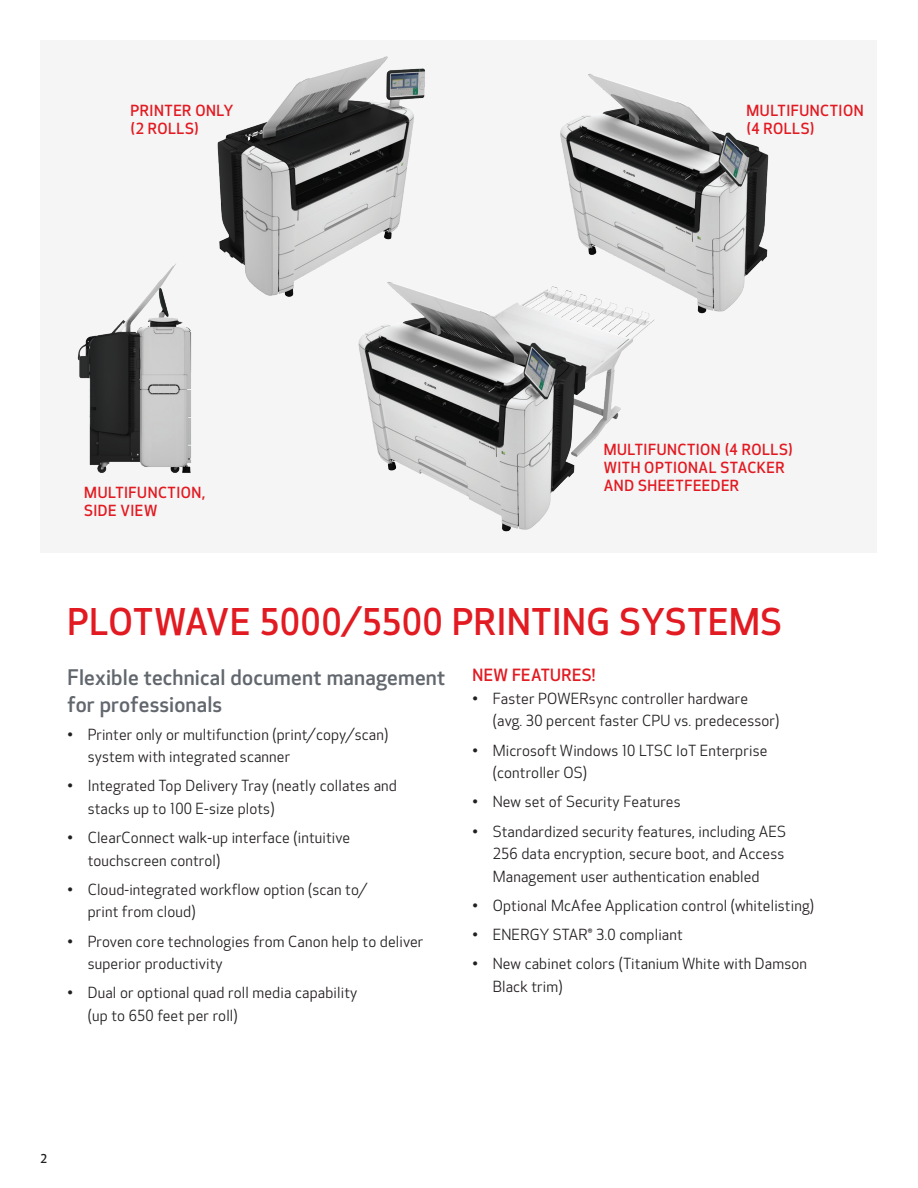
<style>
.page{position:relative;width:918px;height:1188px;background:#fff}
.page>*{position:absolute;margin:0;border:0;box-sizing:border-box;transform-origin:0 0}
.t1{font:500 36px "Optic Sans 301";letter-spacing:.015em;color:#e21a21}
.t2{font:500 21px/27px "Optic Sans 301";letter-spacing:.01em;color:#62676e}
.t3{font:500 16.5px "Optic Sans 301";letter-spacing:.025em;color:#e21a21}
.t4{font:15px/22.5px "Optic Sans 201";letter-spacing:.01em;color:#231f20}
.t5{font:500 15px/18px "Optic Sans 301";letter-spacing:.035em;color:#e21a21}
.t6{font:500 12px "Optic Sans 301";color:#231f20}
</style>
<div class="page">
<div style="left:40px;top:40px;width:838px;height:514px;background:#f5f5f6"></div>
<img style="left:358px;top:298px;width:285px;height:234px">
<img style="left:77px;top:263px;width:115px;height:210px">
<img style="left:217px;top:56px;width:222px;height:264px">
<img style="left:531px;top:74px;width:238px;height:256px">
<p class="t5" style="left:131px;top:102px;width:104px">PRINTER ONLY (2 ROLLS)</p>
<p class="t5" style="left:747px;top:102px;width:119px">MULTIFUNCTION (4 ROLLS)</p>
<p class="t5" style="left:84px;top:484px;width:123px">MULTIFUNCTION,<br>SIDE VIEW</p>
<p class="t5" style="left:604px;top:441px;width:191px">MULTIFUNCTION (4 ROLLS)<br>WITH OPTIONAL STACKER<br>AND SHEETFEEDER</p>
<h1 class="t1" style="left:68px;top:601px;width:716px">PLOTWAVE 5000/5500 PRINTING SYSTEMS</h1>
<h2 class="t2" style="left:68px;top:664px;width:379px">Flexible technical document management for professionals</h2>
<p class="t4" style="left:88px;top:724px;width:302px;text-indent:-20px">• Printer only or multifunction (print/copy/scan) system with integrated scanner</p>
<p class="t4" style="left:88px;top:775px;width:311px;text-indent:-20px">• Integrated Top Delivery Tray (neatly collates and stacks up to 100 E-size plots)</p>
<p class="t4" style="left:88px;top:827px;width:264px;text-indent:-20px">• ClearConnect walk-up interface (intuitive touchscreen control)</p>
<p class="t4" style="left:88px;top:879px;width:281px;text-indent:-20px">• Cloud-integrated workflow option (scan to/ print from cloud)</p>
<p class="t4" style="left:88px;top:931px;width:337px;text-indent:-20px">• Proven core technologies from Canon help to deliver superior productivity</p>
<p class="t4" style="left:88px;top:982px;width:271px;text-indent:-20px">• Dual or optional quad roll media capability (up to 650 feet per roll)</p>
<p class="t3" style="left:472px;top:666px;width:125px">NEW FEATURES!</p>
<p class="t4" style="left:493px;top:688px;width:288px;text-indent:-20px">• Faster POWERsync controller hardware (avg. 30 percent faster CPU vs. predecessor)</p>
<p class="t4" style="left:493px;top:739px;width:276px;text-indent:-20px">• Microsoft Windows 10 LTSC IoT Enterprise (controller OS)</p>
<p class="t4" style="left:472px;top:791px;width:210px">• New set of Security Features</p>
<p class="t4" style="left:493px;top:820px;width:295px;text-align:justify;text-indent:-20px">• Standardized security features, including AES 256 data encryption, secure boot, and Access Management user authentication enabled</p>
<p class="t4" style="left:472px;top:895px;width:343px">• Optional McAfee Application control (whitelisting)</p>
<p class="t4" style="left:472px;top:924px;width:212px">• ENERGY STAR® 3.0 compliant</p>
<p class="t4" style="left:493px;top:953px;width:316px;text-indent:-20px">• New cabinet colors (Titanium White with Damson<br>Black trim)</p>
<p class="t6" style="left:40px;top:1151px;width:8px">2</p>
</div>
